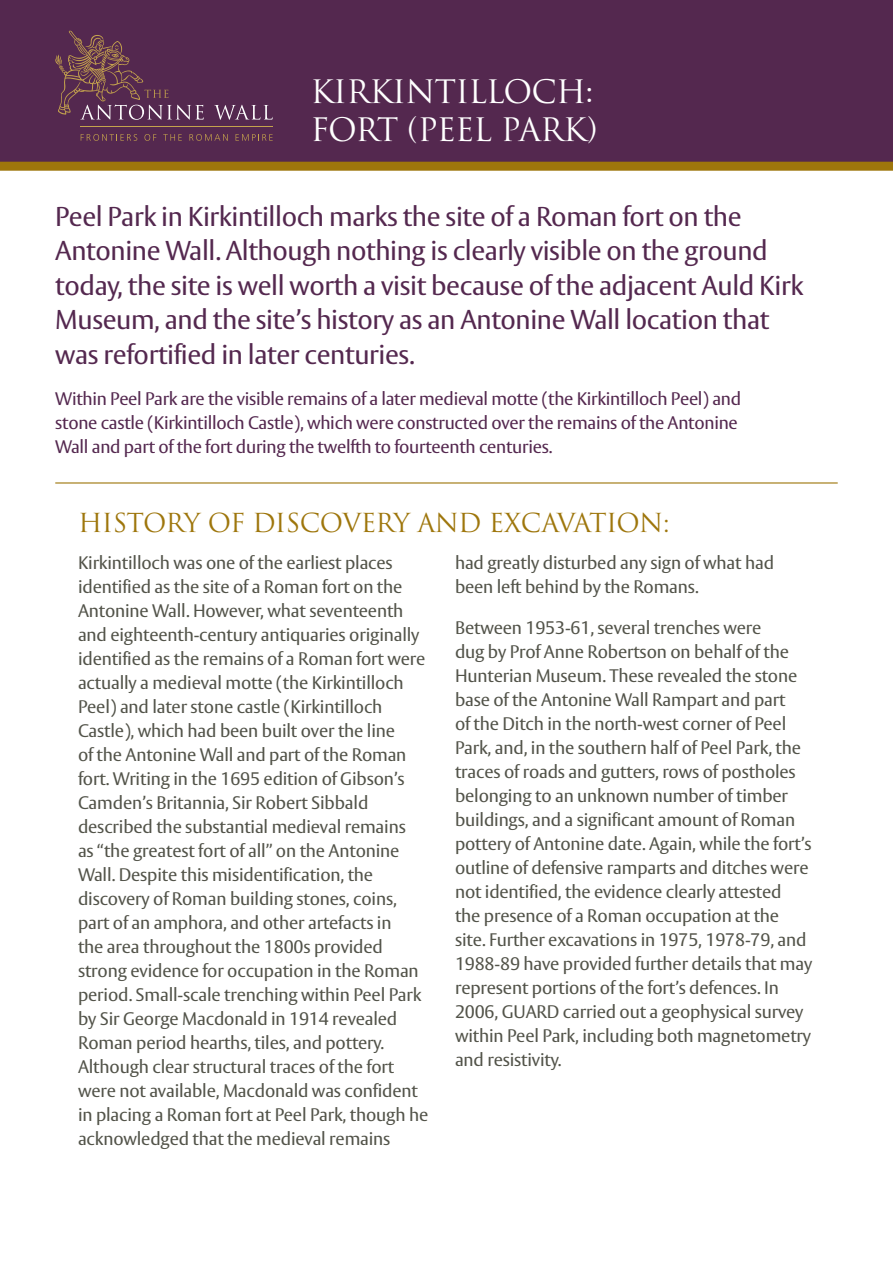
<style>
.page{position:relative;width:893px;height:1263px;background:#fff}
.page>*{position:absolute;margin:0;border:0;box-sizing:border-box;transform-origin:0 0}
.t1{font:31.5px/37.5px "Trajan Pro";letter-spacing:-.025em;color:#fff}
.t2{font:27px/34.5px "HS Vesta";letter-spacing:-.015em;color:#54284f}
.t3{font:25.5px "Trajan Pro 3";letter-spacing:-.03em;color:#9e760c}
.t4{font:18px/24px "HS Vesta";letter-spacing:-.01em;color:#525349}
.t5{font:18px/24px "HS Vesta";letter-spacing:-.015em;color:#54284f}
</style>
<div class="page">
<div style="left:0;top:0;width:893px;height:166px;background:#54284f"></div>
<svg style="left:214px;top:105px;width:59px;height:15px"></svg>
<hr style="left:80px;top:126px;width:193px;height:1px;background:#c4a24d">
<svg style="left:55px;top:31px;width:149px;height:89px"></svg>
<svg style="left:81px;top:134px;width:56px;height:7px"></svg>
<svg style="left:144px;top:134px;width:12px;height:7px"></svg>
<svg style="left:163px;top:134px;width:19px;height:7px"></svg>
<svg style="left:189px;top:134px;width:39px;height:7px"></svg>
<svg style="left:236px;top:134px;width:37px;height:7px"></svg>
<div style="left:0;top:162px;width:893px;height:9px;background:#9e760c"></div>
<hr style="left:55px;top:482px;width:783px;height:1px;background:#9e760c">
<h1 class="t1" style="left:310px;top:73px;width:288px">KIRKINTILLOCH:<br>FORT (PEEL PARK)</h1>
<p class="t2" style="left:55px;top:200px;width:750px">Peel Park in Kirkintilloch marks the site of a Roman fort on the Antonine Wall. Although nothing is clearly visible on the ground today, the site is well worth a visit because of the adjacent Auld Kirk Museum, and the site’s history as an Antonine Wall location that was refortified in later centuries.</p>
<p class="t5" style="left:55px;top:387px;width:687px">Within Peel Park are the visible remains of a later medieval motte (the Kirkintilloch Peel) and stone castle (Kirkintilloch Castle), which were constructed over the remains of the Antonine<br>Wall and part of the fort during the twelfth to fourteenth centuries.</p>
<h3 class="t3" style="left:78px;top:506px;width:593px">HISTORY OF DISCOVERY AND EXCAVATION:</h3>
<p class="t4" style="left:78px;top:552px;width:352px">Kirkintilloch was one of the earliest places identified as the site of a Roman fort on the Antonine Wall. However, what seventeenth and eighteenth-century antiquaries originally identified as the remains of a Roman fort were actually a medieval motte (the Kirkintilloch Peel) and later stone castle (Kirkintilloch Castle), which had been built over the line<br>of the Antonine Wall and part of the Roman fort. Writing in the 1695 edition of Gibson’s Camden’s Britannia, Sir Robert Sibbald described the substantial medieval remains<br>as “the greatest fort of all” on the Antonine Wall. Despite this misidentification, the discovery of Roman building stones, coins, part of an amphora, and other artefacts in<br>the area throughout the 1800s provided strong evidence for occupation in the Roman period. Small-scale trenching within Peel Park by Sir George Macdonald in 1914 revealed Roman period hearths, tiles, and pottery.<br>Although clear structural traces of the fort were not available, Macdonald was confident in placing a Roman fort at Peel Park, though he acknowledged that the medieval remains</p>
<p class="t4" style="left:455px;top:551px;width:321px">had greatly disturbed any sign of what had been left behind by the Romans.</p>
<p class="t4" style="left:455px;top:616px;width:359px">Between 1953-61, several trenches were<br>dug by Prof Anne Robertson on behalf of the Hunterian Museum. These revealed the stone base of the Antonine Wall Rampart and part<br>of the Ditch in the north-west corner of Peel Park, and, in the southern half of Peel Park, the traces of roads and gutters, rows of postholes belonging to an unknown number of timber buildings, and a significant amount of Roman pottery of Antonine date. Again, while the fort’s outline of defensive ramparts and ditches were not identified, the evidence clearly attested<br>the presence of a Roman occupation at the site. Further excavations in 1975, 1978-79, and 1988-89 have provided further details that may represent portions of the fort’s defences. In 2006, GUARD carried out a geophysical survey within Peel Park, including both magnetometry and resistivity.</p>
</div>
